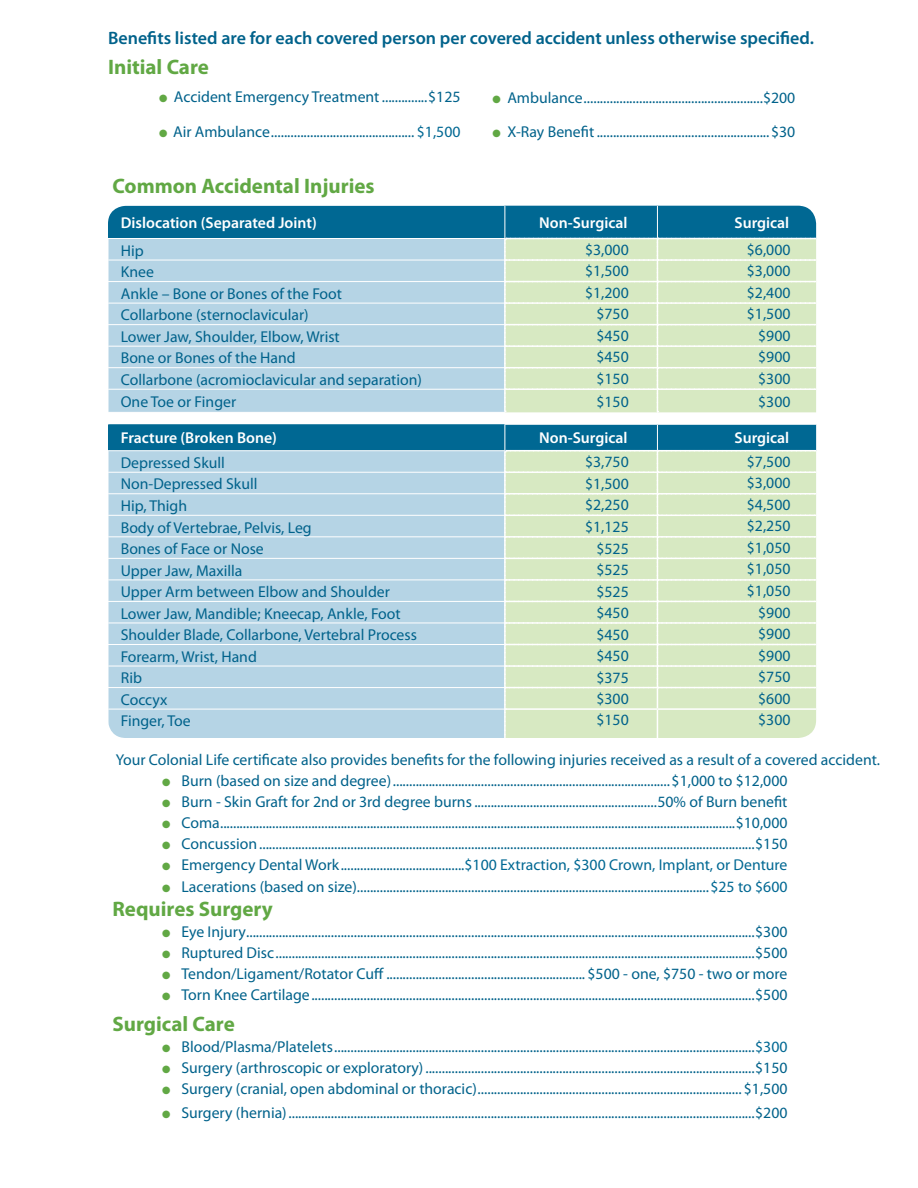
<style>
.page{position:relative;width:918px;height:1188px;background:#fff}
.page>*{position:absolute;margin:0;border:0;box-sizing:border-box;transform-origin:0 0}
.t1{font:700 21px "Myriad Pro";color:#61a844}
.t2{font:600 18px "Myriad Pro";color:#00628b}
.phead{font:15.75px "Myriad Pro";color:#00628b}
.phead-2{font:600 15.75px "Myriad Pro";color:#fff}
.s1{color:#61a844}
.s2{color:#006893}
</style>
<div class="page">
<svg style="left:108px;top:206px;width:709px;height:532px;background:#b3d3d1"></svg>
<hr style="left:505px;top:206px;width:152px;height:1px;background:#006893">
<hr style="left:657px;top:206px;width:159px;height:1px;background:#006893">
<p class="t2" style="left:108px;top:26px;width:707px">Benefits listed are for each covered person per covered accident unless otherwise specified.</p>
<p class="t1" style="left:108px;top:54px;width:102px">Initial Care</p>
<p class="phead" style="left:159px;top:87px;width:303px"><span class="s1">●</span> Accident Emergency Treatment..............$125</p>
<p class="phead" style="left:159px;top:122px;width:303px"><span class="s1">●</span> Air Ambulance............................................ <span class="s2">$1,500</span></p>
<p class="t1" style="left:112px;top:173px;width:264px">Common Accidental Injuries</p>
<p class="phead-2" style="left:121px;top:213px;width:198px">Dislocation (Separated Joint)</p>
<p class="phead-2" style="left:539px;top:213px;width:90px">Non-Surgical</p>
<p class="phead-2" style="left:735px;top:213px;width:56px">Surgical</p>
<p class="phead" style="left:121px;top:241px;width:25px">Hip</p>
<p class="phead" style="left:585px;top:240px;width:45px">$3,000</p>
<p class="phead" style="left:747px;top:240px;width:45px">$6,000</p>
<p class="phead" style="left:121px;top:262px;width:35px">Knee</p>
<p class="phead" style="left:585px;top:261px;width:45px">$1,500</p>
<p class="phead" style="left:747px;top:261px;width:45px">$3,000</p>
<p class="phead" style="left:121px;top:284px;width:223px">Ankle – Bone or Bones of the Foot</p>
<p class="phead" style="left:585px;top:283px;width:45px">$1,200</p>
<p class="phead" style="left:747px;top:283px;width:45px">$2,400</p>
<p class="phead" style="left:121px;top:305px;width:189px">Collarbone (sternoclavicular)</p>
<p class="phead" style="left:596px;top:304px;width:34px">$750</p>
<p class="phead" style="left:747px;top:304px;width:45px">$1,500</p>
<p class="phead" style="left:121px;top:327px;width:221px">Lower Jaw, Shoulder, Elbow, Wrist</p>
<p class="phead" style="left:596px;top:326px;width:34px">$450</p>
<p class="phead" style="left:758px;top:326px;width:34px">$900</p>
<p class="phead" style="left:121px;top:348px;width:177px">Bone or Bones of the Hand</p>
<p class="phead" style="left:596px;top:347px;width:34px">$450</p>
<p class="phead" style="left:758px;top:347px;width:34px">$900</p>
<p class="phead" style="left:121px;top:370px;width:303px">Collarbone (acromioclavicular and separation)</p>
<p class="phead" style="left:596px;top:369px;width:34px">$150</p>
<p class="phead" style="left:758px;top:369px;width:34px">$300</p>
<p class="phead" style="left:121px;top:392px;width:117px">One Toe or Finger</p>
<p class="phead" style="left:596px;top:392px;width:34px">$150</p>
<p class="phead" style="left:758px;top:392px;width:34px">$300</p>
<p class="phead-2" style="left:121px;top:428px;width:158px">Fracture (Broken Bone)</p>
<p class="phead-2" style="left:539px;top:428px;width:90px">Non-Surgical</p>
<p class="phead-2" style="left:735px;top:428px;width:56px">Surgical</p>
<p class="phead" style="left:121px;top:453px;width:106px">Depressed Skull</p>
<p class="phead" style="left:585px;top:452px;width:45px">$3,750</p>
<p class="phead" style="left:747px;top:452px;width:45px">$7,500</p>
<p class="phead" style="left:121px;top:474px;width:138px">Non-Depressed Skull</p>
<p class="phead" style="left:585px;top:474px;width:45px">$1,500</p>
<p class="phead" style="left:747px;top:473px;width:45px">$3,000</p>
<p class="phead" style="left:121px;top:496px;width:68px">Hip, Thigh</p>
<p class="phead" style="left:585px;top:495px;width:45px">$2,250</p>
<p class="phead" style="left:747px;top:495px;width:45px">$4,500</p>
<p class="phead" style="left:121px;top:518px;width:192px">Body of Vertebrae, Pelvis, Leg</p>
<p class="phead" style="left:585px;top:517px;width:45px">$1,125</p>
<p class="phead" style="left:747px;top:516px;width:45px">$2,250</p>
<p class="phead" style="left:121px;top:539px;width:145px">Bones of Face or Nose</p>
<p class="phead" style="left:596px;top:539px;width:34px">$525</p>
<p class="phead" style="left:747px;top:538px;width:45px">$1,050</p>
<p class="phead" style="left:121px;top:561px;width:123px">Upper Jaw, Maxilla</p>
<p class="phead" style="left:596px;top:560px;width:34px">$525</p>
<p class="phead" style="left:747px;top:560px;width:45px">$1,050</p>
<p class="phead" style="left:121px;top:582px;width:271px">Upper Arm between Elbow and Shoulder</p>
<p class="phead" style="left:596px;top:582px;width:34px">$525</p>
<p class="phead" style="left:747px;top:581px;width:45px">$1,050</p>
<p class="phead" style="left:121px;top:604px;width:282px">Lower Jaw, Mandible; Kneecap, Ankle, Foot</p>
<p class="phead" style="left:596px;top:603px;width:34px">$450</p>
<p class="phead" style="left:758px;top:603px;width:34px">$900</p>
<p class="phead" style="left:121px;top:625px;width:298px">Shoulder Blade, Collarbone, Vertebral Process</p>
<p class="phead" style="left:596px;top:625px;width:34px">$450</p>
<p class="phead" style="left:758px;top:624px;width:34px">$900</p>
<p class="phead" style="left:121px;top:647px;width:138px">Forearm, Wrist, Hand</p>
<p class="phead" style="left:596px;top:646px;width:34px">$450</p>
<p class="phead" style="left:758px;top:646px;width:34px">$900</p>
<p class="phead" style="left:121px;top:668px;width:23px">Rib</p>
<p class="phead" style="left:596px;top:668px;width:34px">$375</p>
<p class="phead" style="left:758px;top:667px;width:34px">$750</p>
<p class="phead" style="left:121px;top:690px;width:48px">Coccyx</p>
<p class="phead" style="left:596px;top:689px;width:34px">$300</p>
<p class="phead" style="left:758px;top:689px;width:34px">$600</p>
<p class="phead" style="left:121px;top:711px;width:71px">Finger, Toe</p>
<p class="phead" style="left:596px;top:710px;width:34px">$150</p>
<p class="phead" style="left:758px;top:710px;width:34px">$300</p>
<p class="phead" style="left:492px;top:88px;width:305px"><span class="s1">●</span> Ambulance.......................................................$200</p>
<p class="phead" style="left:492px;top:122px;width:305px"><span class="s1">●</span> X-Ray Benefit.....................................................$30</p>
<p class="phead" style="left:116px;top:750px;width:766px">Your Colonial Life certificate also provides benefits for the following injuries received as a result of a covered accident.</p>
<p class="phead" style="left:162px;top:771px;width:627px"><span class="s1">●</span> Burn (based on size and degree).....................................................................................$1,000 to $12,000</p>
<p class="phead" style="left:162px;top:792px;width:627px"><span class="s1">●</span> Burn - Skin Graft for 2nd or 3rd degree burns........................................................50% of Burn benefit</p>
<p class="phead" style="left:162px;top:813px;width:627px"><span class="s1">●</span> Coma..............................................................................................................................................................$10,000</p>
<p class="phead" style="left:162px;top:834px;width:627px"><span class="s1">●</span> Concussion........................................................................................................................................................$150</p>
<p class="phead" style="left:162px;top:855px;width:627px"><span class="s1">●</span> Emergency Dental Work......................................<span class="s2">$100 Extraction, $300 Crown, Implant, or Denture</span></p>
<p class="phead" style="left:162px;top:877px;width:627px"><span class="s1">●</span> Lacerations (based on size)............................................................................................................<span class="s2">$25 to $600</span></p>
<p class="t1" style="left:112px;top:896px;width:162px">Requires Surgery</p>
<p class="phead" style="left:162px;top:922px;width:627px"><span class="s1">●</span> Eye Injury............................................................................................................................................................$300</p>
<p class="phead" style="left:162px;top:943px;width:627px"><span class="s1">●</span> Ruptured Disc...................................................................................................................................................$500</p>
<p class="phead" style="left:162px;top:964px;width:627px"><span class="s1">●</span> Tendon/Ligament/Rotator Cuff ............................................................. $500 - one, $750 - two or more</p>
<p class="phead" style="left:162px;top:985px;width:627px"><span class="s1">●</span> Torn Knee Cartilage........................................................................................................................................$500</p>
<p class="t1" style="left:112px;top:1010px;width:124px">Surgical Care</p>
<p class="phead" style="left:162px;top:1037px;width:627px"><span class="s1">●</span> Blood/Plasma/Platelets.................................................................................................................................<span class="s2">$300</span></p>
<p class="phead" style="left:162px;top:1058px;width:627px"><span class="s1">●</span> Surgery (arthroscopic or exploratory).....................................................................................................$150</p>
<p class="phead" style="left:162px;top:1079px;width:627px"><span class="s1">●</span> Surgery (cranial, open abdominal or thoracic)................................................................................. $1,500</p>
<p class="phead" style="left:162px;top:1103px;width:627px"><span class="s1">●</span> Surgery (hernia)...............................................................................................................................................$200</p>
</div>
